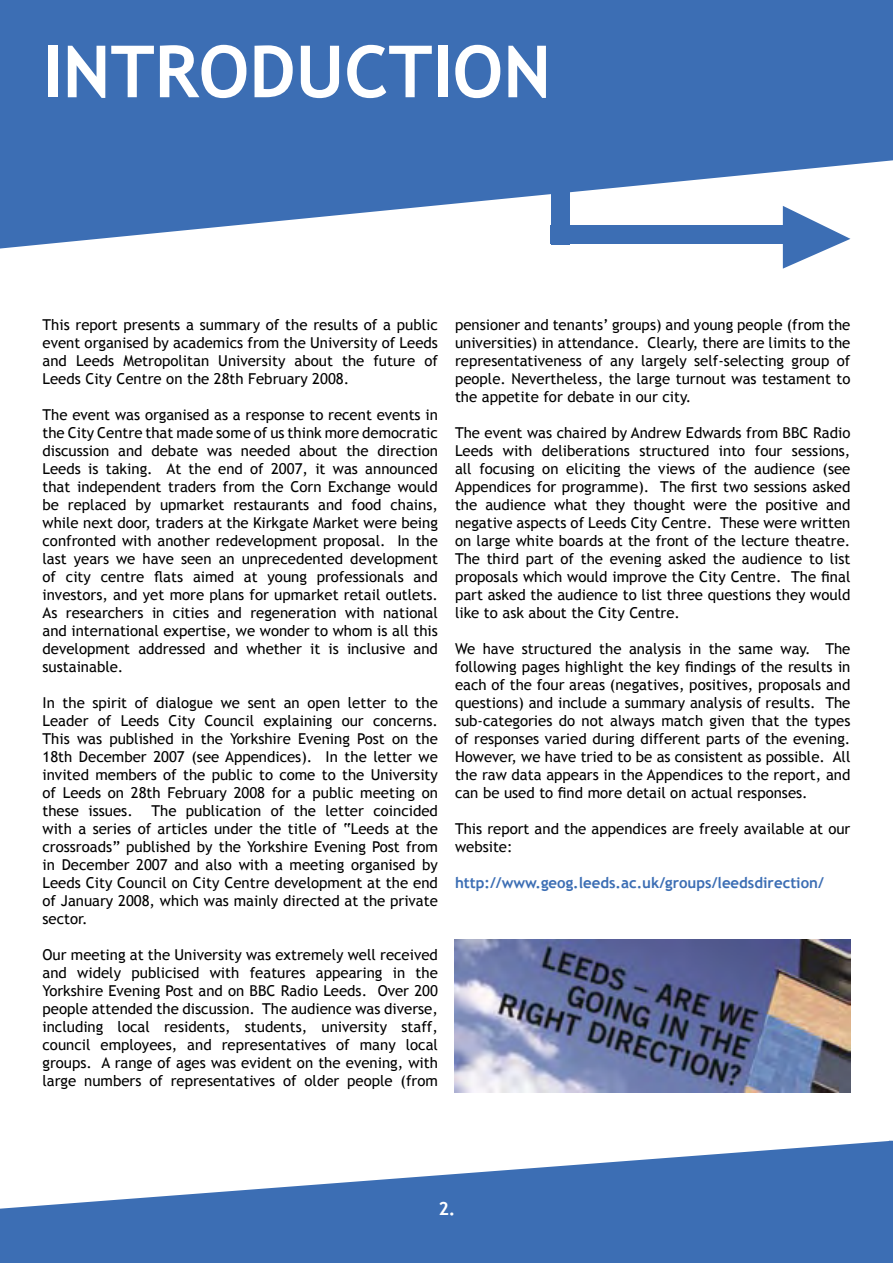
<style>
.page{position:relative;width:893px;height:1263px;background:#fff}
.page>*{position:absolute;margin:0;border:0;box-sizing:border-box;transform-origin:0 0}
.t1{font:700 72px "Trebuchet MS";color:#fff}
.t2{font:700 18px "Trebuchet MS";color:#fff}
.t3{font:15px/18px "Trebuchet MS";color:#000;text-align:justify}
.t4{font:700 15px "Trebuchet MS";color:#3c6eb4}
</style>
<div class="page">
<svg style="left:0;top:0;width:893px;height:250px;fill:#3c6eb4"></svg>
<div style="left:551px;top:181px;width:18px;height:63px;background:#3c6eb4"></div>
<div style="left:551px;top:225px;width:233px;height:19px;background:#3c6eb4"></div>
<svg style="left:783px;top:206px;width:67px;height:63px"></svg>
<svg style="left:0;top:1141px;width:889px;height:122px;fill:#3c6eb4"></svg>
<img style="left:455px;top:940px;width:395px;height:152px">
<svg style="left:889px;top:1141px;width:4px;height:122px"></svg>
<h1 class="t1" style="left:43px;top:27px;width:510px">INTRODUCTION</h1>
<p class="t3" style="left:43px;top:316px;width:397px">This report presents a summary of the results of a public event organised by academics from the University of Leeds and Leeds Metropolitan University about the future of Leeds City Centre on the 28th February 2008.</p>
<p class="t3" style="left:43px;top:406px;width:397px">The event was organised as a response to recent events in the City Centre that made some of us think more democratic discussion and debate was needed about the direction Leeds is taking. At the end of 2007, it was announced that independent traders from the Corn Exchange would be replaced by upmarket restaurants and food chains, while next door, traders at the Kirkgate Market were being confronted with another redevelopment proposal. In the last years we have seen an unprecedented development of city centre flats aimed at young professionals and investors, and yet more plans for upmarket retail outlets.<br>As researchers in cities and regeneration with national and international expertise, we wonder to whom is all this development addressed and whether it is inclusive and sustainable.</p>
<p class="t3" style="left:43px;top:694px;width:397px">In the spirit of dialogue we sent an open letter to the Leader of Leeds City Council explaining our concerns.<br>This was published in the Yorkshire Evening Post on the 18th December 2007 (see Appendices). In the letter we invited members of the public to come to the University of Leeds on 28th February 2008 for a public meeting on these issues. The publication of the letter coincided with a series of articles under the title of “Leeds at the crossroads” published by the Yorkshire Evening Post from in December 2007 and also with a meeting organised by Leeds City Council on City Centre development at the end of January 2008, which was mainly directed at the private sector.</p>
<p class="t3" style="left:43px;top:946px;width:397px">Our meeting at the University was extremely well received and widely publicised with features appearing in the Yorkshire Evening Post and on BBC Radio Leeds. Over 200 people attended the discussion. The audience was diverse, including local residents, students, university staff, council employees, and representatives of many local groups. A range of ages was evident on the evening, with large numbers of representatives of older people (from</p>
<p class="t3" style="left:455px;top:316px;width:397px">pensioner and tenants’ groups) and young people (from the universities) in attendance. Clearly, there are limits to the representativeness of any largely self-selecting group of people. Nevertheless, the large turnout was testament to the appetite for debate in our city.</p>
<p class="t3" style="left:455px;top:424px;width:397px">The event was chaired by Andrew Edwards from BBC Radio Leeds with deliberations structured into four sessions, all focusing on eliciting the views of the audience (see Appendices for programme). The first two sessions asked the audience what they thought were the positive and negative aspects of Leeds City Centre. These were written on large white boards at the front of the lecture theatre.<br>The third part of the evening asked the audience to list proposals which would improve the City Centre. The final part asked the audience to list three questions they would like to ask about the City Centre.</p>
<p class="t3" style="left:455px;top:640px;width:397px">We have structured the analysis in the same way. The following pages highlight the key findings of the results in each of the four areas (negatives, positives, proposals and questions) and include a summary analysis of results. The sub-categories do not always match given that the types of responses varied during different parts of the evening.<br>However, we have tried to be as consistent as possible. All the raw data appears in the Appendices to the report, and can be used to find more detail on actual responses.</p>
<p class="t3" style="left:455px;top:820px;width:397px">This report and the appendices are freely available at our website:</p>
<p class="t4" style="left:455px;top:873px;width:370px">http://www.geog.leeds.ac.uk/groups/leedsdirection/</p>
<p class="t2" style="left:438px;top:1198px;width:19px">2.</p>
</div>
